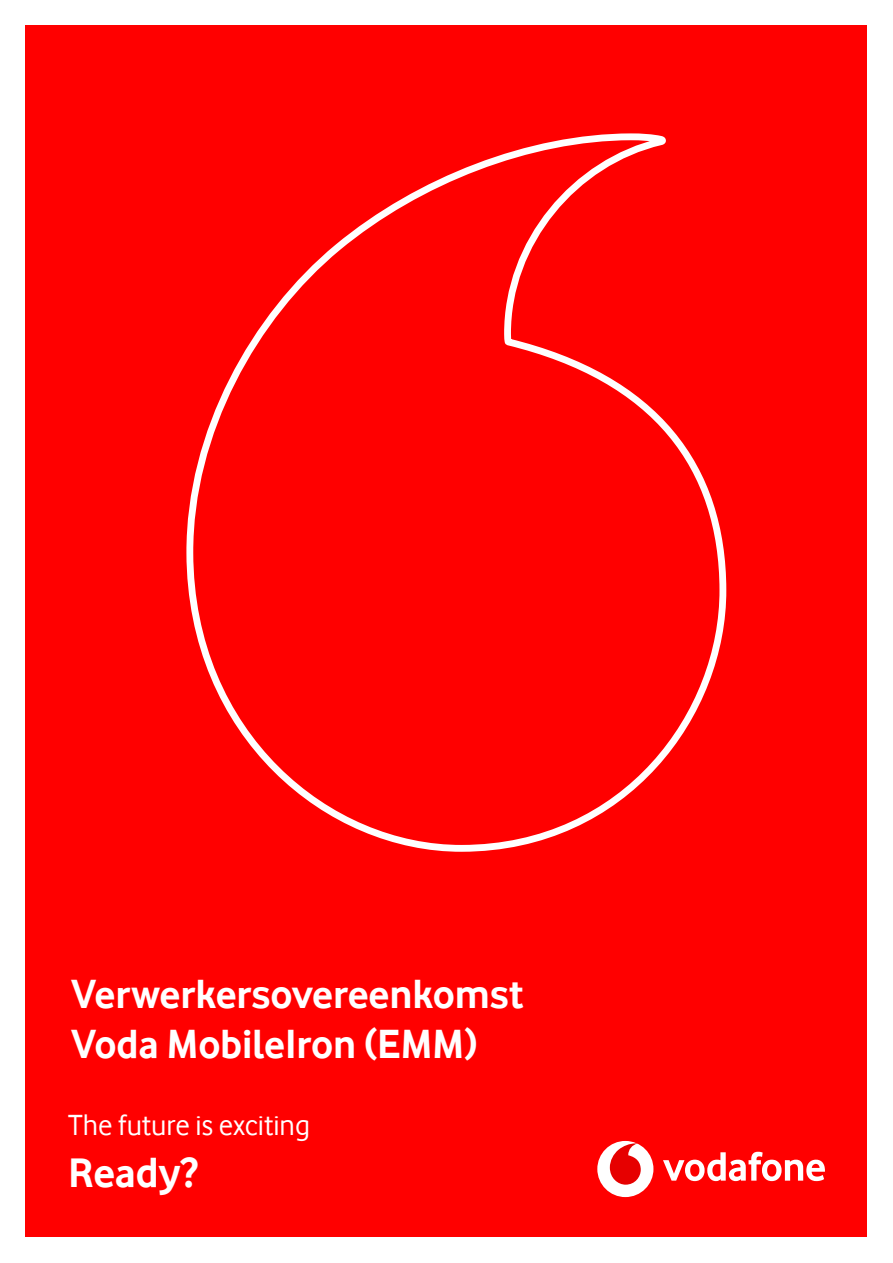
<style>
.page{position:relative;width:893px;height:1263px;background:#fff}
.page>*{position:absolute;margin:0;border:0;box-sizing:border-box;transform-origin:0 0}
.t1{font:700 43.5px "Vodafone Rg";letter-spacing:-.005em;color:#fff}
.t2{font:700 42px/50.4px "Vodafone Rg";letter-spacing:-.005em;color:#fff}
.t3{font:30px "Vodafone Rg";color:#fff}
</style>
<div class="page">
<div style="left:26px;top:26px;width:841px;height:1211px;background:#f00"></div>
<svg style="left:186px;top:133px;width:541px;height:719px"></svg>
<div style="left:597px;top:1141px;width:56px;height:56px;background:#fff;border-radius:50%"></div>
<svg style="left:610px;top:1143px;width:31px;height:42px"></svg>
<svg style="left:663px;top:1152px;width:162px;height:29px"></svg>
<p class="t2" style="left:71px;top:968px;width:454px">Verwerkersovereenkomst<br>Voda MobileIron (EMM)</p>
<p class="t3" style="left:68px;top:1108px;width:243px">The future is exciting</p>
<p class="t1" style="left:68px;top:1147px;width:131px">Ready?</p>
</div>
